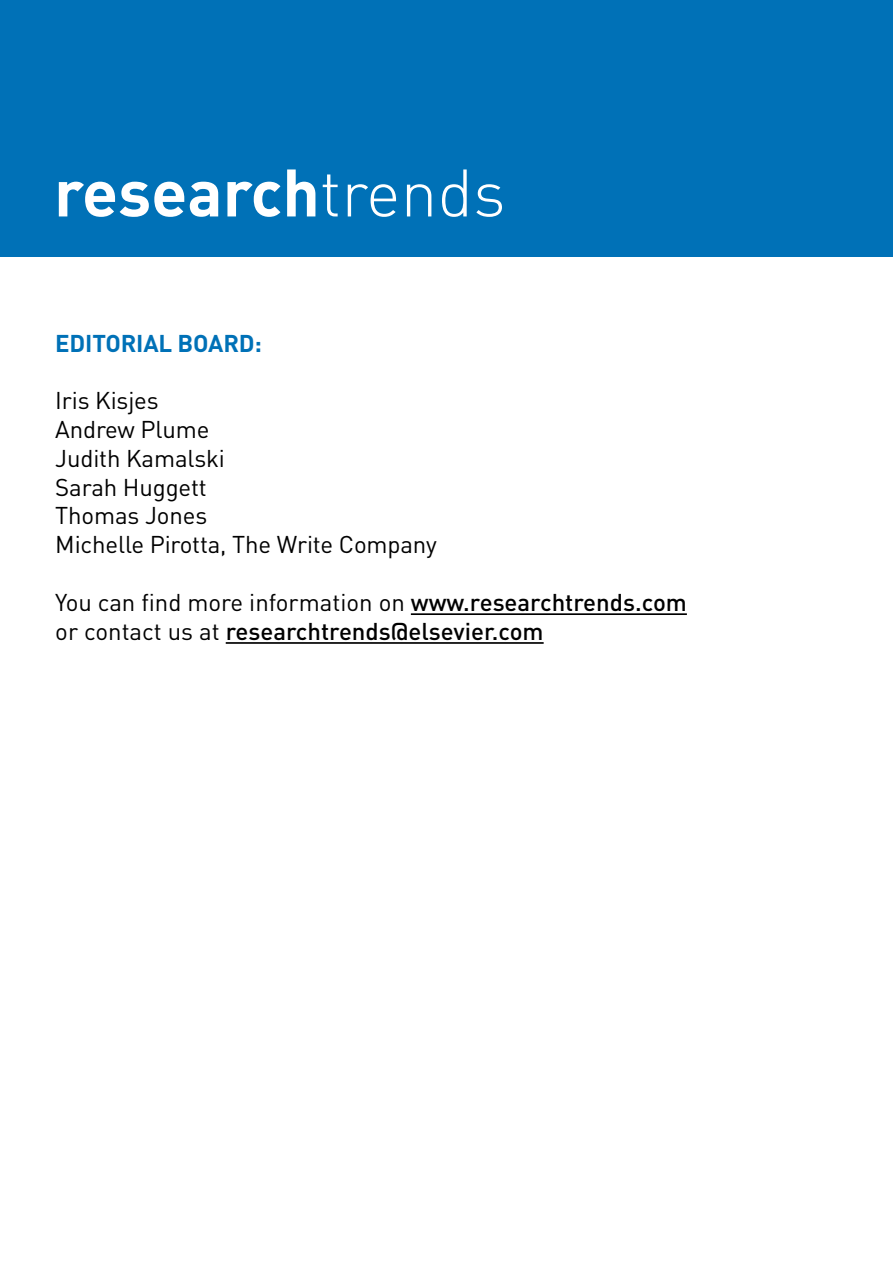
<style>
.page{position:relative;width:893px;height:1263px;background:#fff}
.page>*{position:absolute;margin:0;border:0;box-sizing:border-box;transform-origin:0 0}
.t1{font:700 66px "DIN";color:#fff}
.t2{font:24px/28.8px "DIN";letter-spacing:-.005em;color:#000}
.t3{font:500 24px/28.8px "DIN";color:#000}
.t4{font:700 24px "DIN";color:#0071b7}
.s1{font-weight:300}
.s2{font-weight:400}
</style>
<div class="page">
<div style="left:0;top:0;width:893px;height:257px;background:#0071b7"></div>
<hr style="left:411px;top:613px;width:276px;height:2px;background:#000">
<hr style="left:226px;top:642px;width:318px;height:2px;background:#000">
<h1 class="t1" style="left:54px;top:149px;width:453px">research<span class="s1">trends</span></h1>
<p class="t4" style="left:55px;top:327px;width:28px">Editorial</p>
<p class="t4" style="left:178px;top:327px;width:32px">Board</p>
<p class="t4" style="left:255px;top:327px;width:9px">:</p>
<p class="t2" style="left:55px;top:386px;width:383px">Iris Kisjes<br>Andrew Plume<br>Judith Kamalski<br>Sarah Huggett<br>Thomas Jones<br>Michelle Pirotta, The Write Company</p>
<p class="t3" style="left:55px;top:587px;width:633px"><span class="s2">You can find more information on</span> www.researchtrends.com <span class="s2">or contact us at</span> researchtrends@elsevier.com</p>
</div>
